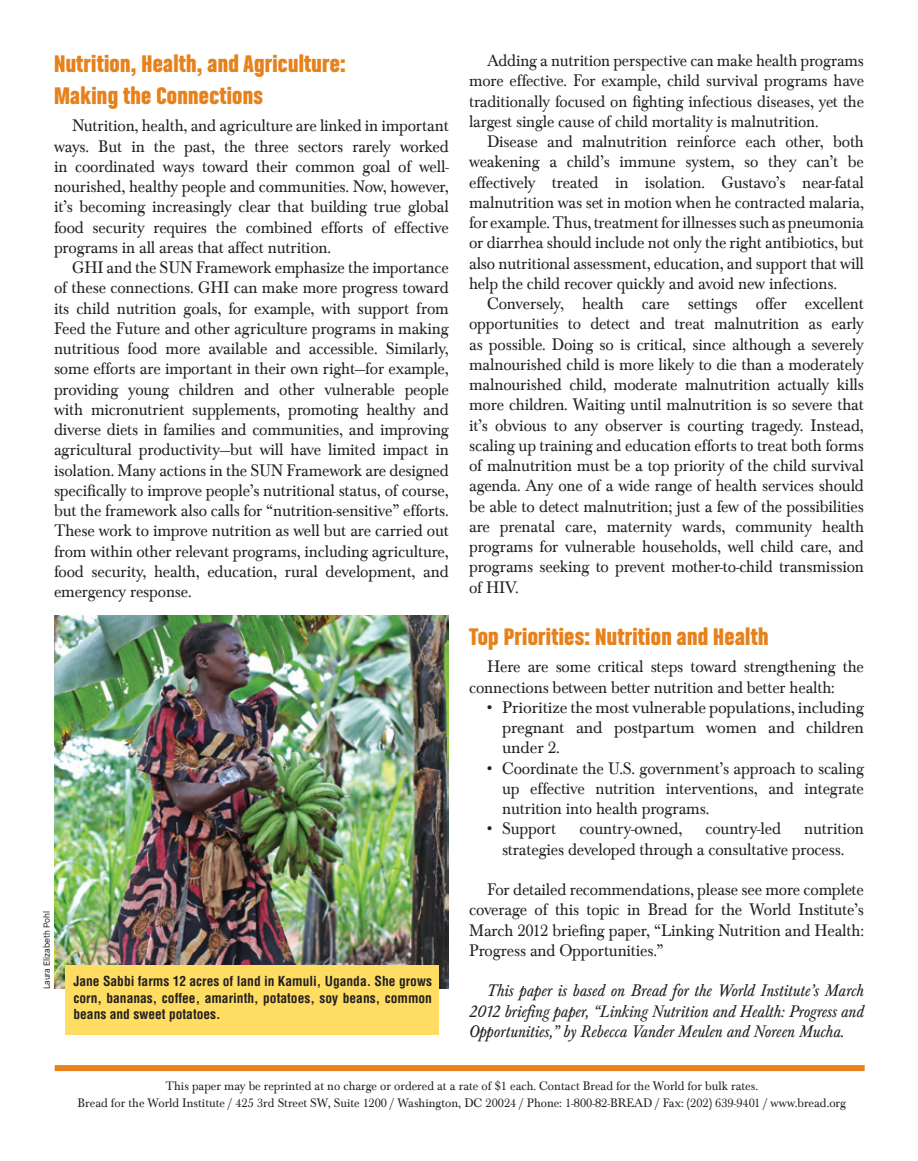
<style>
.page{position:relative;width:918px;height:1161px;background:#fff}
.page>*{position:absolute;margin:0;border:0;box-sizing:border-box;transform-origin:0 0}
.t1{font:25.5px/32.4px "Chalet Comprime Hong Kong Sixty";letter-spacing:.01em;color:#e6811b;scale:1.1 1}
.t2{font:17.25px/20.2px "Baskerville Com";letter-spacing:-.01em;color:#231f20;text-align:justify;scale:.96 1}
.t3{font:17.25px/20.2px "Baskerville Com";letter-spacing:-.01em;color:#231f20;text-align:justify;scale:.95 1}
.t4{font:italic 17.25px/20.2px "Baskerville Com";color:#231f20;text-align:justify;scale:.96 1}
.t5{font:700 condensed 13.5px/16.5px "Helvetica";color:#231f20;text-align:justify}
.t6{font:12.75px/16.5px "Baskerville Com";color:#231f20;text-align:center}
.t7{font:9px "Chalet";letter-spacing:-.005em;color:#231f20;scale:.95 1}
</style>
<div class="page">
<div style="left:55px;top:1065px;width:810px;height:6px;background:#e6811b"></div>
<img style="left:54px;top:615px;width:395px;height:374px">
<div style="left:65px;top:965px;width:373px;height:69px;background:#ffdd63"></div>
<h1 class="t1" style="left:54px;top:47px;width:267px">Nutrition, Health, and Agriculture:<br>Making the Connections</h1>
<p class="t2" style="left:54px;top:116px;width:413px;text-indent:18px">Nutrition, health, and agriculture are linked in important ways. But in the past, the three sectors rarely worked in coordinated ways toward their common goal of well&shy;nourished, healthy people and communities. Now, however, it’s becoming increasingly clear that building true global food security requires the combined efforts of effective programs in all areas that affect nutrition.</p>
<p class="t2" style="left:54px;top:258px;width:413px;text-indent:18px">GHI and the SUN Framework emphasize the importance of these connections. GHI can make more progress toward its child nutrition goals, for example, with support from Feed the Future and other agriculture programs in making nutritious food more available and accessible. Similarly, some efforts are important in their own right—for example, providing young children and other vulnerable people with micronutrient supplements, promoting healthy and diverse diets in families and communities, and improving agricultural productivity—but will have limited impact in isolation. Many actions in the SUN Framework are designed specifically to improve people’s nutritional status, of course, but the framework also calls for “nutrition-sensitive” efforts.<br>These work to improve nutrition as well but are carried out from within other relevant programs, including agriculture, food security, health, education, rural development, and emergency response.</p>
<p class="t7" style="left:41px;top:989px;width:84px;rotate:-90deg">Laura Elizabeth Pohl</p>
<p class="t5" style="left:73px;top:973px;width:360px">Jane Sabbi farms 12 acres of land in Kamuli, Uganda. She grows corn, bananas, coffee, amarinth, potatoes, soy beans, common beans and sweet potatoes.</p>
<p class="t3" style="left:469px;top:51px;width:417px;text-indent:18px">Adding a nutrition perspective can make health programs more effective. For example, child survival programs have traditionally focused on fighting infectious diseases, yet the largest single cause of child mortality is malnutrition.</p>
<p class="t2" style="left:469px;top:132px;width:413px;text-indent:18px">Disease and malnutrition reinforce each other, both weakening a child’s immune system, so they can’t be effectively treated in isolation. Gustavo’s near-fatal malnutrition was set in motion when he contracted malaria, for example. Thus, treatment for illnesses such as pneumonia or diarrhea should include not only the right antibiotics, but also nutritional assessment, education, and support that will help the child recover quickly and avoid new infections.</p>
<p class="t2" style="left:469px;top:294px;width:413px;text-indent:18px">Conversely, health care settings offer excellent opportunities to detect and treat malnutrition as early as possible. Doing so is critical, since although a severely malnourished child is more likely to die than a moderately malnourished child, moderate malnutrition actually kills more children. Waiting until malnutrition is so severe that it’s obvious to any observer is courting tragedy. Instead, scaling up training and education efforts to treat both forms of malnutrition must be a top priority of the child survival agenda. Any one of a wide range of health services should be able to detect malnutrition; just a few of the possibilities are prenatal care, maternity wards, community health programs for vulnerable households, well child care, and programs seeking to prevent mother-to-child transmission of HIV.</p>
<h1 class="t1" style="left:469px;top:620px;width:274px">Top Priorities: Nutrition and Health</h1>
<p class="t2" style="left:469px;top:657px;width:413px;text-indent:18px">Here are some critical steps toward strengthening the connections between better nutrition and better health:</p>
<p class="t2" style="left:502px;top:697px;width:378px;text-indent:-18px">• Prioritize the most vulnerable populations, including pregnant and postpartum women and children under 2.</p>
<p class="t2" style="left:502px;top:758px;width:378px;text-indent:-18px">• Coordinate the U.S. government’s approach to scaling up effective nutrition interventions, and integrate nutrition into health programs.</p>
<p class="t2" style="left:484px;top:819px;width:77px">• Support</p>
<p class="t2" style="left:579px;top:819px;width:109px">country-owned,</p>
<p class="t2" style="left:705px;top:819px;width:80px">country-led</p>
<p class="t2" style="left:502px;top:819px;width:378px;text-indent:302px">nutrition strategies developed through a consultative process.</p>
<p class="t2" style="left:469px;top:880px;width:413px;text-indent:18px">For detailed recommendations, please see more complete coverage of this topic in Bread for the World Institute’s March 2012 briefing paper, “Linking Nutrition and Health:<br>Progress and Opportunities.”</p>
<p class="t4" style="left:469px;top:981px;width:413px;text-indent:18px">This paper is based on Bread for the World Institute’s March 2012 briefing paper, “Linking Nutrition and Health: Progress and Opportunities,” by Rebecca Vander Meulen and Noreen Mucha.</p>
<p class="t6" style="left:78px;top:1078px;width:770px">This paper may be reprinted at no charge or ordered at a rate of $1 each. Contact Bread for the World for bulk rates.<br>Bread for the World Institute / 425 3rd Street SW, Suite 1200 / Washington, DC 20024 / Phone: 1-800-82-BREAD / Fax: (202) 639-9401 / www.bread.org</p>
</div>
